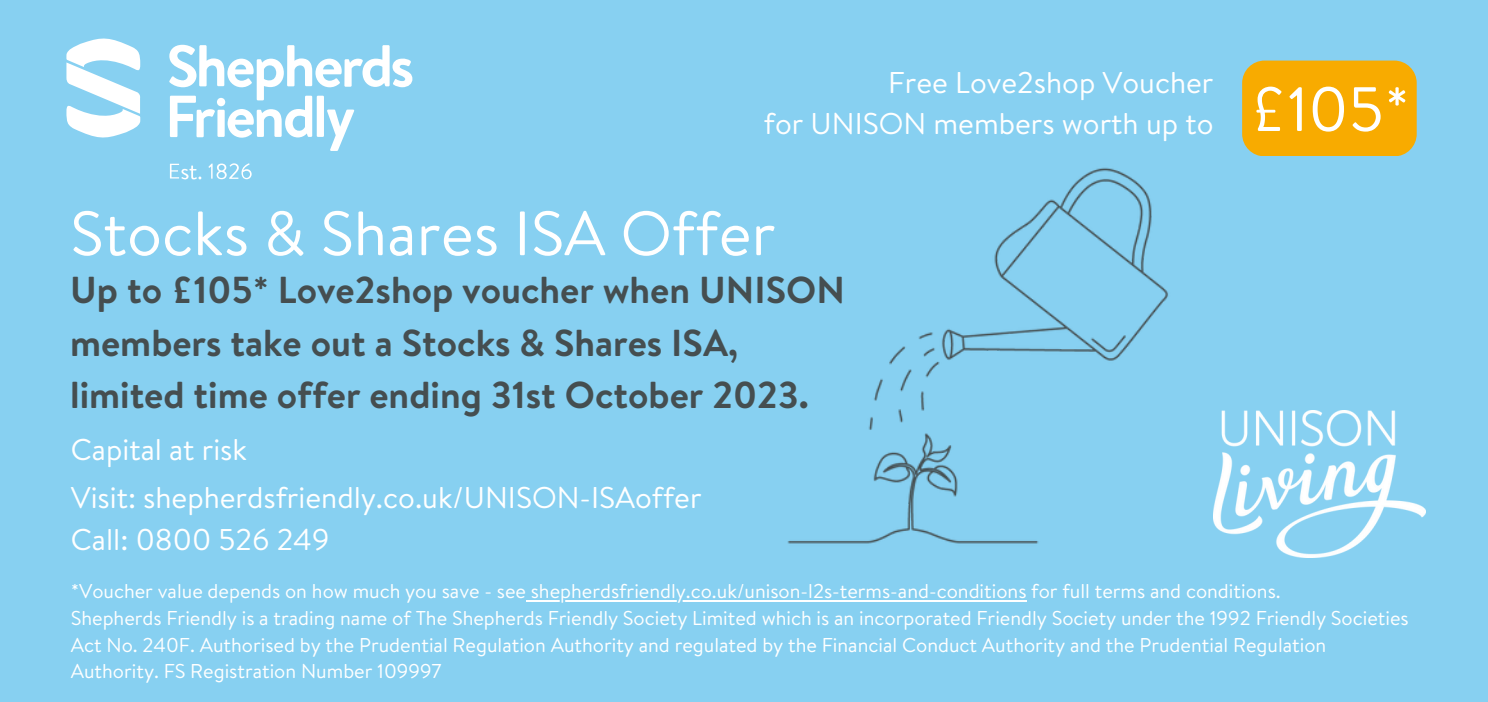
<style>
.page{position:relative;width:1488px;height:702px;background:#fff}
.page>*{position:absolute;margin:0;border:0;box-sizing:border-box;transform-origin:0 0}
.t1{font:62.5px "Brandon Text";color:#fff}
.t2{font:700 37.5px/52.5px "Brandon Text";color:#454e50}
.t3{font:30px "Brandon Text";color:#fff}
.t4{font:20px/26.8px "Brandon Text";color:#fff}
</style>
<div class="page">
<div style="left:0;top:0;width:1487px;height:701px;background:#87d0f1"></div>
<div style="left:1242px;top:61px;width:174px;height:95px;background:#f8ab00;border-radius:22px"></div>
<img style="left:1244px;top:410px;width:181px;height:147px">
<hr style="left:526px;top:599px;width:500px;height:2px;background:#fff">
<img style="left:699px;top:78px;width:545px;height:524px">
<svg style="left:66px;top:39px;width:75px;height:99px"></svg>
<svg style="left:169px;top:45px;width:243px;height:106px"></svg>
<svg style="left:170px;top:164px;width:31px;height:15px"></svg>
<svg style="left:208px;top:163px;width:44px;height:16px"></svg>
<p class="t3" style="left:888px;top:61px;width:327px">Free Love2shop Voucher</p>
<p class="t3" style="left:764px;top:102px;width:451px">for UNISON members worth up to</p>
<p class="t1" style="left:70px;top:188px;width:707px">Stocks &amp; Shares ISA Offer</p>
<p class="t2" style="left:70px;top:263px;width:776px">Up to £105* Love2shop voucher when UNISON members take out a Stocks &amp; Shares ISA,</p>
<p class="t2" style="left:70px;top:368px;width:740px">limited time offer ending 31st October 2023.</p>
<p class="t3" style="left:71px;top:427px;width:178px">Capital at risk</p>
<p class="t3" style="left:71px;top:476px;width:632px">Visit: shepherdsfriendly.co.uk/UNISON-ISAoffer</p>
<p class="t3" style="left:71px;top:517px;width:260px">Call: 0800 526 249</p>
<p class="t1" style="left:1249px;top:64px;width:161px">£105*</p>
<p class="t4" style="left:71px;top:577px;width:1211px">*Voucher value depends on how much you save - see shepherdsfriendly.co.uk/unison-l2s-terms-and-conditions for full terms and conditions.</p>
<p class="t4" style="left:71px;top:603px;width:1339px">Shepherds Friendly is a trading name of The Shepherds Friendly Society Limited which is an incorporated Friendly Society under the 1992 Friendly Societies<br>Act No. 240F. Authorised by the Prudential Regulation Authority and regulated by the Financial Conduct Authority and the Prudential Regulation<br>Authority. FS Registration Number 109997</p>
</div>
